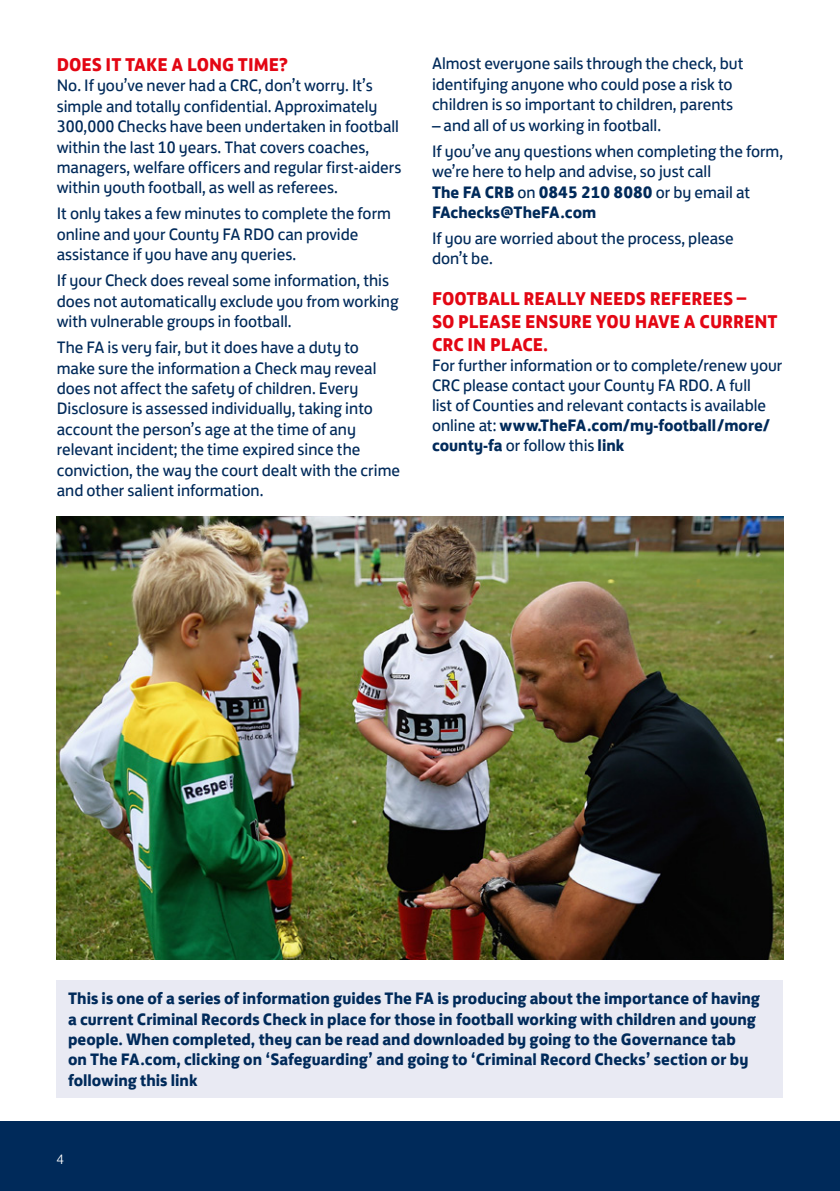
<style>
.page{position:relative;width:840px;height:1191px;background:#fff}
.page>*{position:absolute;margin:0;border:0;box-sizing:border-box;transform-origin:0 0}
.t1{font:700 19px/23px "FS Jack";color:#e30613}
.t2{font:17px/20.4px "FS Jack";color:#002a5a}
.t3{font:700 17px/20.4px "FS Jack";color:#002a5a}
.t4{font:300 14px "FS Jack";color:#fff}
.s1{font-weight:700}
</style>
<div class="page">
<div style="left:0;top:1121px;width:839px;height:70px;background:#002a5a"></div>
<div style="left:57px;top:980px;width:725px;height:117px;background:#e9eaf3"></div>
<img style="left:57px;top:516px;width:725px;height:443px">
<p class="t1" style="left:57px;top:52px;width:233px">Does it take a long time?</p>
<p class="t2" style="left:57px;top:74px;width:346px">No. If you’ve never had a CRC, don’t worry. It’s simple and totally confidential. Approximately 300,000 Checks have been undertaken in football within the last 10 years. That covers coaches, managers, welfare officers and regular first-aiders within youth football, as well as referees.</p>
<p class="t2" style="left:57px;top:202px;width:335px">It only takes a few minutes to complete the form online and your County FA RDO can provide assistance if you have any queries.</p>
<p class="t2" style="left:57px;top:269px;width:343px">If your Check does reveal some information, this does not automatically exclude you from working with vulnerable groups in football.</p>
<p class="t2" style="left:57px;top:336px;width:344px">The FA is very fair, but it does have a duty to make sure the information a Check may reveal does not affect the safety of children. Every Disclosure is assessed individually, taking into account the person’s age at the time of any relevant incident; the time expired since the conviction, the way the court dealt with the crime and other salient information.</p>
<p class="t2" style="left:432px;top:52px;width:313px">Almost everyone sails through the check, but identifying anyone who could pose a risk to children is so important to children, parents</p>
<p class="t2" style="left:432px;top:110px;width:352px;line-height:26px">– and all of us working in football.<br>If you’ve any questions when completing the form,</p>
<p class="t2" style="left:432px;top:160px;width:319px">we’re here to help and advise, so just call<br><span class="s1">The FA CRB</span> on <span class="s1">0845 210 8080</span> or by email at<br><span class="s1">FAchecks@TheFA.com</span></p>
<p class="t2" style="left:432px;top:227px;width:303px">If you are worried about the process, please don’t be.</p>
<p class="t1" style="left:432px;top:285px;width:344px">Football really needs referees –<br>so please ensure you have a current<br>CRC in place.</p>
<p class="t2" style="left:432px;top:353px;width:352px">For further information or to complete/renew your CRC please contact your County FA RDO. A full<br>list of Counties and relevant contacts is available online at: <span class="s1">www.TheFA.com/my-football/more/ county-fa</span> or follow this <span class="s1">link</span></p>
<p class="t3" style="left:68px;top:986px;width:693px">This is one of a series of information guides The FA is producing about the importance of having a current Criminal Records Check in place for those in football working with children and young people. When completed, they can be read and downloaded by going to the Governance tab<br>on The FA.com, clicking on ‘Safeguarding’ and going to ‘Criminal Record Checks’ section or by following this link</p>
<p class="t4" style="left:57px;top:1148px;width:9px">4</p>
</div>
